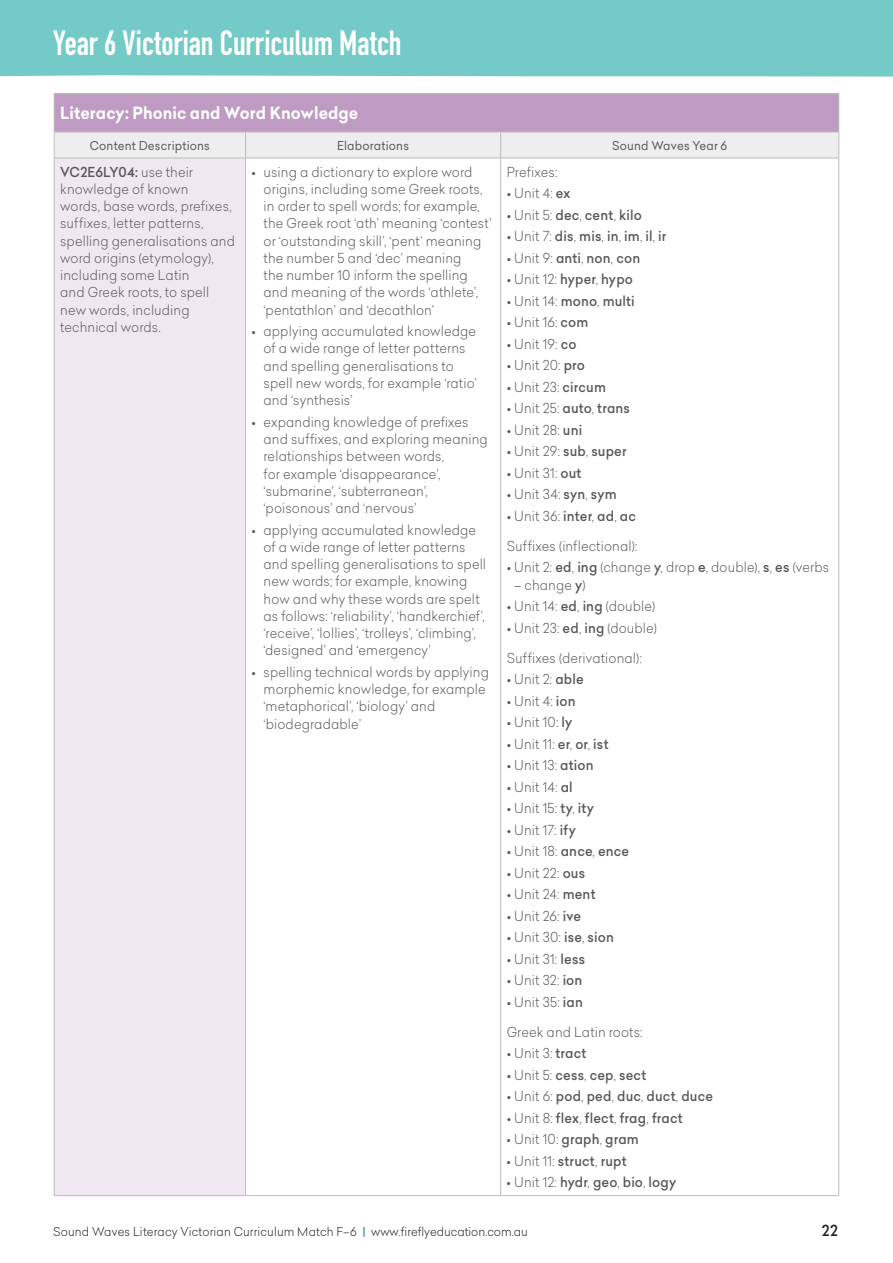
<style>
.page{position:relative;width:893px;height:1263px;background:#fff}
.page>*{position:absolute;margin:0;border:0;box-sizing:border-box;transform-origin:0 0}
.t1{font:34.5px "DIN Engschrift Std";color:#fff;scale:.95 1}
.t2{font:700 16.5px "Celias";letter-spacing:.005em;color:#fff;scale:.95 1}
.t3{font:500 15px "Celias";color:#231f20;scale:.95 1}
.t4{font:300 13.5px/17.2px "Celias";letter-spacing:.01em;color:#57585a;scale:.95 1}
.t5{font:500 13.5px "Celias";letter-spacing:.015em;color:#57585a;scale:.95 1}
.t6{font:300 12px "Celias";letter-spacing:.01em;color:#231f20;scale:.95 1}
.t7{font:12px "Celias";letter-spacing:.015em;color:#57585a;scale:.95 1}
.s1{font-weight:500}
.s2{font-weight:300}
.s3{font-weight:700;color:#50aeb4}
</style>
<div class="page">
<div style="left:0;top:0;width:893px;height:77px;background:#73cac7"></div>
<div style="left:54px;top:94px;width:785px;height:38px;background:#bf9ac2"></div>
<div style="left:54px;top:158px;width:192px;height:1037px;background:#f0e8f1"></div>
<hr style="left:54px;top:158px;width:1px;height:1037px;background:#bcbdc0">
<hr style="left:245px;top:158px;width:1px;height:1037px;background:#bcbdc0">
<hr style="left:500px;top:158px;width:1px;height:1037px;background:#bcbdc0">
<hr style="left:838px;top:158px;width:1px;height:1037px;background:#bcbdc0">
<hr style="left:54px;top:1195px;width:192px;height:1px;background:#bcbdc0">
<hr style="left:246px;top:1195px;width:255px;height:1px;background:#bcbdc0">
<hr style="left:501px;top:1195px;width:338px;height:1px;background:#bcbdc0">
<hr style="left:54px;top:93px;width:192px;height:1px;background:#bcbdc0">
<hr style="left:54px;top:94px;width:1px;height:38px;background:#bcbdc0">
<hr style="left:246px;top:93px;width:255px;height:1px;background:#bcbdc0">
<hr style="left:501px;top:93px;width:338px;height:1px;background:#bcbdc0">
<hr style="left:838px;top:94px;width:1px;height:38px;background:#bcbdc0">
<svg style="left:54px;top:132px;width:785px;height:26px;background:#ebebec"></svg>
<hr style="left:54px;top:158px;width:192px;height:1px;background:#bcbdc0">
<hr style="left:246px;top:158px;width:255px;height:1px;background:#bcbdc0">
<hr style="left:501px;top:158px;width:338px;height:1px;background:#bcbdc0">
<h1 class="t1" style="left:53px;top:23px;width:368px">Year 6 Victorian Curriculum Match</h1>
<p class="t2" style="left:60px;top:101px;width:315px">Literacy: Phonic and Word Knowledge</p>
<p class="t7" style="left:90px;top:137px;width:128px">Content Descriptions</p>
<p class="t7" style="left:337px;top:137px;width:77px">Elaborations</p>
<p class="t7" style="left:612px;top:137px;width:123px">Sound Waves Year 6</p>
<p class="t4" style="left:60px;top:163px;width:186px"><span class="s1">VC2E6LY04:</span> use their knowledge of known<br>words, base words, prefixes, suffixes, letter patterns, spelling generalisations and word origins (etymology), including some Latin<br>and Greek roots, to spell new words, including technical words.</p>
<p class="t4" style="left:264px;top:163px;width:242px;text-indent:-12px">• using a dictionary to explore word origins, including some Greek roots, in order to spell words; for example, the Greek root ‘ath’ meaning ‘contest’ or ‘outstanding skill’, ‘pent’ meaning the number 5 and ‘dec’ meaning<br>the number 10 inform the spelling and meaning of the words ‘athlete’, ‘pentathlon’ and ‘decathlon’</p>
<p class="t4" style="left:507px;top:163px;width:55px">Prefixes:</p>
<p class="t4" style="left:507px;top:184px;width:69px">• Unit 4: <span class="s1">ex</span></p>
<p class="t5" style="left:507px;top:205px;width:144px"><span class="s2">• Unit 5:</span> dec<span class="s2">,</span> cent<span class="s2">,</span> kilo</p>
<p class="t5" style="left:507px;top:227px;width:170px"><span class="s2">• Unit 7:</span> dis<span class="s2">,</span> mis<span class="s2">,</span> in<span class="s2">,</span> im<span class="s2">,</span> il<span class="s2">,</span> ir</p>
<p class="t5" style="left:507px;top:248px;width:142px"><span class="s2">• Unit 9:</span> anti<span class="s2">,</span> non<span class="s2">,</span> con</p>
<p class="t4" style="left:507px;top:270px;width:134px">• Unit 12: <span class="s1">hyper</span>, <span class="s1">hypo</span></p>
<p class="t4" style="left:507px;top:292px;width:136px">• Unit 14: <span class="s1">mono</span>, <span class="s1">multi</span></p>
<p class="t4" style="left:507px;top:313px;width:88px">• Unit 16: <span class="s1">com</span></p>
<p class="t4" style="left:507px;top:335px;width:75px">• Unit 19: <span class="s1">co</span></p>
<p class="t4" style="left:507px;top:356px;width:84px">• Unit 20: <span class="s1">pro</span></p>
<p class="t4" style="left:507px;top:378px;width:106px">• Unit 23: <span class="s1">circum</span></p>
<p class="t4" style="left:507px;top:399px;width:131px">• Unit 25: <span class="s1">auto</span>, <span class="s1">trans</span></p>
<p class="t4" style="left:507px;top:421px;width:81px">• Unit 28: <span class="s1">uni</span></p>
<p class="t4" style="left:507px;top:442px;width:128px">• Unit 29: <span class="s1">sub</span>, <span class="s1">super</span></p>
<p class="t4" style="left:507px;top:464px;width:80px">• Unit 31: <span class="s1">out</span></p>
<p class="t4" style="left:507px;top:485px;width:117px">• Unit 34: <span class="s1">syn</span>, <span class="s1">sym</span></p>
<p class="t4" style="left:507px;top:507px;width:138px">• Unit 36: <span class="s1">inter</span>, <span class="s1">ad</span>, <span class="s1">ac</span></p>
<p class="t4" style="left:507px;top:537px;width:139px">Suffixes (inflectional):</p>
<p class="t4" style="left:507px;top:558px;width:341px">• Unit 2: <span class="s1">ed</span>, <span class="s1">ing</span> (change <span class="s1">y</span>, drop <span class="s1">e</span>, double), <span class="s1">s</span>, <span class="s1">es</span> (verbs</p>
<p class="t4" style="left:514px;top:576px;width:77px">– change <span class="s1">y</span>)</p>
<p class="t4" style="left:507px;top:597px;width:158px">• Unit 14: <span class="s1">ed</span>, <span class="s1">ing</span> (double)</p>
<p class="t4" style="left:507px;top:619px;width:160px">• Unit 23: <span class="s1">ed</span>, <span class="s1">ing</span> (double)</p>
<p class="t4" style="left:507px;top:649px;width:144px">Suffixes (derivational):</p>
<p class="t4" style="left:507px;top:670px;width:83px">• Unit 2: <span class="s1">able</span></p>
<p class="t4" style="left:507px;top:692px;width:74px">• Unit 4: <span class="s1">ion</span></p>
<p class="t4" style="left:507px;top:713px;width:71px">• Unit 10: <span class="s1">ly</span></p>
<p class="t4" style="left:507px;top:735px;width:109px">• Unit 11: <span class="s1">er</span>, <span class="s1">or</span>, <span class="s1">ist</span></p>
<p class="t4" style="left:507px;top:756px;width:93px">• Unit 13: <span class="s1">ation</span></p>
<p class="t4" style="left:507px;top:778px;width:71px">• Unit 14: <span class="s1">al</span></p>
<p class="t4" style="left:507px;top:799px;width:93px">• Unit 15: <span class="s1">ty</span>, <span class="s1">ity</span></p>
<p class="t4" style="left:507px;top:821px;width:74px">• Unit 17: <span class="s1">ify</span></p>
<p class="t4" style="left:507px;top:842px;width:131px">• Unit 18: <span class="s1">ance</span>, <span class="s1">ence</span></p>
<p class="t4" style="left:507px;top:864px;width:84px">• Unit 22: <span class="s1">ous</span></p>
<p class="t4" style="left:507px;top:885px;width:95px">• Unit 24: <span class="s1">ment</span></p>
<p class="t4" style="left:507px;top:907px;width:80px">• Unit 26: <span class="s1">ive</span></p>
<p class="t4" style="left:507px;top:928px;width:114px">• Unit 30: <span class="s1">ise</span>, <span class="s1">sion</span></p>
<p class="t4" style="left:507px;top:950px;width:84px">• Unit 31: <span class="s1">less</span></p>
<p class="t4" style="left:507px;top:971px;width:81px">• Unit 32: <span class="s1">ion</span></p>
<p class="t4" style="left:507px;top:993px;width:82px">• Unit 35: <span class="s1">ian</span></p>
<p class="t4" style="left:507px;top:1023px;width:145px">Greek and Latin roots:</p>
<p class="t4" style="left:507px;top:1044px;width:85px">• Unit 3: <span class="s1">tract</span></p>
<p class="t5" style="left:507px;top:1065px;width:148px"><span class="s2">• Unit 5:</span> cess<span class="s2">,</span> cep<span class="s2">,</span> sect</p>
<p class="t5" style="left:507px;top:1087px;width:219px"><span class="s2">• Unit 6:</span> pod<span class="s2">,</span> ped<span class="s2">,</span> duc<span class="s2">,</span> duct<span class="s2">,</span> duce</p>
<p class="t5" style="left:507px;top:1108px;width:187px"><span class="s2">• Unit 8:</span> flex<span class="s2">,</span> flect<span class="s2">,</span> frag<span class="s2">,</span> fract</p>
<p class="t4" style="left:507px;top:1130px;width:141px">• Unit 10: <span class="s1">graph</span>, <span class="s1">gram</span></p>
<p class="t5" style="left:507px;top:1151px;width:128px"><span class="s2">• Unit 11:</span> struct<span class="s2">,</span> rupt</p>
<p class="t5" style="left:507px;top:1173px;width:180px"><span class="s2">• Unit 12:</span> hydr<span class="s2">,</span> geo<span class="s2">,</span> bio<span class="s2">,</span> logy</p>
<p class="t4" style="left:264px;top:322px;width:226px;text-indent:-12px">• applying accumulated knowledge of a wide range of letter patterns and spelling generalisations to spell new words, for example ‘ratio’ and ‘synthesis’</p>
<p class="t4" style="left:264px;top:413px;width:238px;text-indent:-12px">• expanding knowledge of prefixes and suffixes, and exploring meaning relationships between words,<br>for example ‘disappearance’, ‘submarine’, ‘subterranean’, ‘poisonous’ and ‘nervous’</p>
<p class="t4" style="left:264px;top:521px;width:236px;text-indent:-12px">• applying accumulated knowledge of a wide range of letter patterns and spelling generalisations to spell new words; for example, knowing how and why these words are spelt as follows: ‘reliability’, ‘handkerchief’, ‘receive’, ‘lollies’, ‘trolleys’, ‘climbing’, ‘designed’ and ‘emergency’</p>
<p class="t4" style="left:264px;top:663px;width:239px;text-indent:-12px">• spelling technical words by applying morphemic knowledge, for example ‘metaphorical’, ‘biology’ and ‘biodegradable’</p>
<p class="t6" style="left:53px;top:1223px;width:501px">Sound Waves Literacy Victorian Curriculum Match F–6 <span class="s3">|</span> www.fireflyeducation.com.au</p>
<p class="t3" style="left:822px;top:1220px;width:18px">22</p>
</div>
